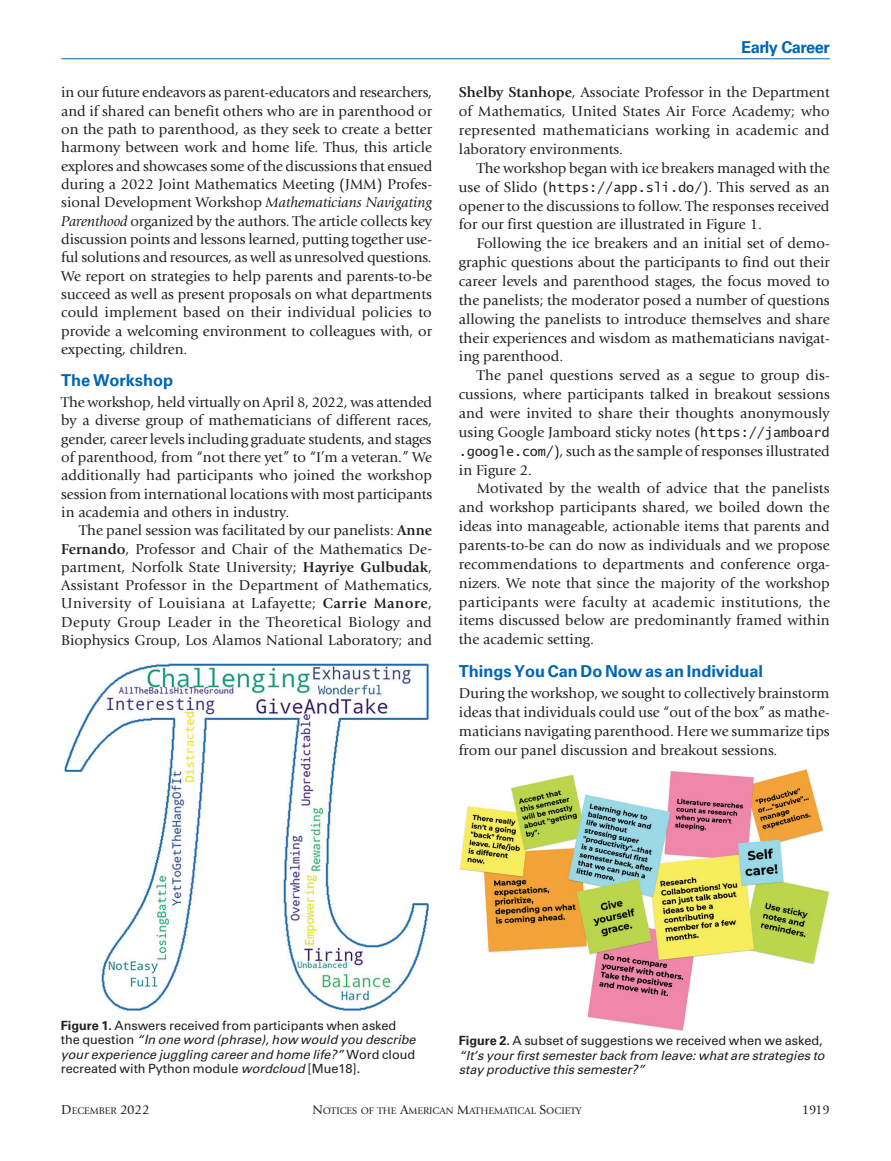
<style>
.page{position:relative;width:891px;height:1161px;background:#fff}
.page>*{position:absolute;margin:0;border:0;box-sizing:border-box;transform-origin:0 0}
.t1{font:700 16.5px "Univers LT Std";letter-spacing:-.005em;color:#0166b3}
.t2{font:700 16.5px "Univers LT Std";letter-spacing:-.03em;color:#0166b3}
.t3{font:15px/18.9px "Giovanni Std";color:#231f20;text-align:justify}
.t4{font:13.5px "Giovanni Std";color:#231f20}
.t5{font:12.75px/14.2px "Univers LT Std";letter-spacing:-.005em;color:#231f20}
.t6{font:italic 12.75px/14.2px "Univers LT Std";letter-spacing:-.005em;color:#231f20}
.t7{font:10.05px "Giovanni Std";color:#231f20}
.s1{font-style:italic}
.s2{font-weight:700}
.s3{font-family:"Lucida Sans Typewriter";font-size:13.5px}
.s4{font-weight:700;font-style:normal}
.s5{font-style:normal}
.s6{font-size:13.5px}
</style>
<div class="page">
<hr style="left:61px;top:58px;width:769px;height:1px;background:#0166b3">
<img style="left:64px;top:663px;width:366px;height:349px">
<img style="left:459px;top:769px;width:371px;height:262px">
<p class="t3" style="left:61px;top:84px;width:372px;line-height:18.3px">in our future endeavors as parent-educators and researchers, and if shared can benefit others who are in parenthood or on the path to parenthood, as they seek to create a better harmony between work and home life. Thus, this article explores and showcases some of the discussions that ensued during a 2022 Joint Mathematics Meeting (JMM) Profes&shy;sional Development Workshop <span class="s1">Mathematicians Navigating Parenthood</span> organized by the authors. The article collects key discussion points and lessons learned, putting together use&shy;ful solutions and resources, as well as unresolved questions.<br>We report on strategies to help parents and parents-to-be succeed as well as present proposals on what departments could implement based on their individual policies to provide a welcoming environment to colleagues with, or expecting, children.</p>
<p class="t1" style="left:61px;top:370px;width:113px">The Workshop</p>
<p class="t3" style="left:61px;top:393px;width:373px;line-height:18.3px">The workshop, held virtually on April 8, 2022, was attended by a diverse group of mathematicians of different races, gender, career levels including graduate students, and stages of parenthood, from “not there yet” to “I’m a veteran.” We additionally had participants who joined the workshop session from international locations with most participants in academia and others in industry.</p>
<p class="t3" style="left:61px;top:521px;width:373px;line-height:18.3px;text-indent:18px">The panel session was facilitated by our panelists: <span class="s2">Anne Fernando</span>, Professor and Chair of the Mathematics De&shy;partment, Norfolk State University; <span class="s2">Hayriye Gulbudak</span>, Assistant Professor in the Department of Mathematics, University of Louisiana at Lafayette; <span class="s2">Carrie Manore</span>, Deputy Group Leader in the Theoretical Biology and Biophysics Group, Los Alamos National Laboratory; and</p>
<p class="t2" style="left:741px;top:38px;width:90px">Early Career</p>
<p class="t3" style="left:459px;top:83px;width:372px"><span class="s2">Shelby Stanhope</span>, Associate Professor in the Department of Mathematics, United States Air Force Academy; who represented mathematicians working in academic and laboratory environments.</p>
<p class="t3" style="left:459px;top:159px;width:372px;text-indent:18px">The workshop began with ice breakers managed with the use of Slido (<span class="s3">https://app.sli.do/</span>). This served as an opener to the discussions to follow. The responses received for our first question are illustrated in Figure 1.</p>
<p class="t3" style="left:459px;top:234px;width:372px;text-indent:18px">Following the ice breakers and an initial set of demo&shy;graphic questions about the participants to find out their career levels and parenthood stages, the focus moved to the panelists; the moderator posed a number of questions allowing the panelists to introduce themselves and share their experiences and wisdom as mathematicians navigat&shy;ing parenthood.</p>
<p class="t3" style="left:459px;top:366px;width:373px;text-indent:18px">The panel questions served as a segue to group dis&shy;cussions, where participants talked in breakout sessions and were invited to share their thoughts anonymously using Google Jamboard sticky notes (<span class="s3">https://jamboard .google.com/</span>), such as the sample of responses illustrated in Figure 2.</p>
<p class="t3" style="left:459px;top:479px;width:373px;text-indent:18px">Motivated by the wealth of advice that the panelists and workshop participants shared, we boiled down the ideas into manageable, actionable items that parents and parents-to-be can do now as individuals and we propose recommendations to departments and conference orga&shy;nizers. We note that since the majority of the workshop participants were faculty at academic institutions, the items discussed below are predominantly framed within the academic setting.</p>
<p class="t1" style="left:459px;top:661px;width:306px">Things You Can Do Now as an Individual</p>
<p class="t3" style="left:459px;top:684px;width:372px">During the workshop, we sought to collectively brainstorm ideas that individuals could use “out of the box” as mathe&shy;maticians navigating parenthood. Here we summarize tips from our panel discussion and breakout sessions.</p>
<p class="t5" style="left:61px;top:1019px;width:356px"><span class="s2">Figure 1.</span> Answers received from participants when asked the question <span class="s1">“In one word (phrase), how would you describe your experience juggling career and home life?”</span> Word cloud recreated with Python module <span class="s1">wordcloud</span> [Mue18].</p>
<p class="t6" style="left:459px;top:1034px;width:367px"><span class="s4">Figure 2.</span> <span class="s5">A subset of suggestions we received when we asked, </span>“It’s your first semester back from leave: what are strategies to stay productive this semester?”</p>
<p class="t7" style="left:61px;top:1105px;width:90px"><span class="s6">D</span>ECEMBER <span class="s6">2022</span></p>
<p class="t7" style="left:312px;top:1105px;width:271px"><span class="s6">N</span>OTICES OF THE <span class="s6">A</span>MERICAN <span class="s6">M</span>ATHEMATICAL <span class="s6">S</span>OCIETY</p>
<p class="t4" style="left:802px;top:1102px;width:30px">1919</p>
</div>
